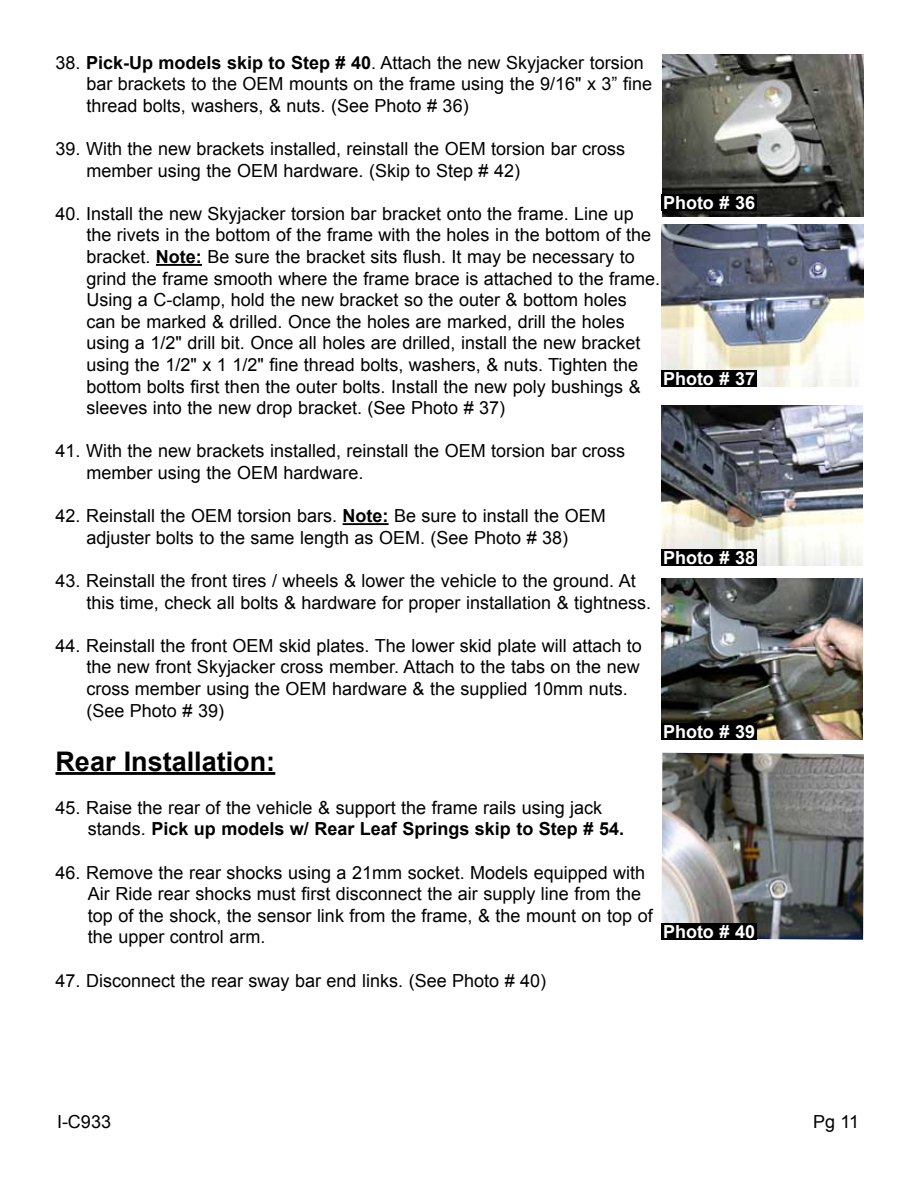
<style>
.page{position:relative;width:918px;height:1188px;background:#fff}
.page>*{position:absolute;margin:0;border:0;box-sizing:border-box;transform-origin:0 0}
.t1{font:700 27px "Arial";color:#000}
.t2{font:18px/21.6px "Arial";color:#000}
.t3{font:700 18px "Arial";color:#fff}
.s1{font-weight:700}
</style>
<div class="page">
<hr style="left:156px;top:264px;width:46px;height:2px;background:#000">
<hr style="left:343px;top:523px;width:46px;height:2px;background:#000">
<hr style="left:56px;top:772px;width:219px;height:3px;background:#000">
<img style="left:662px;top:54px;width:202px;height:162px">
<img style="left:662px;top:225px;width:202px;height:162px">
<div style="left:662px;top:195px;width:95px;height:16px;background:#000"></div>
<div style="left:662px;top:371px;width:95px;height:16px;background:#000"></div>
<img style="left:662px;top:405px;width:200px;height:161px">
<div style="left:662px;top:550px;width:95px;height:16px;background:#000"></div>
<img style="left:661px;top:579px;width:201px;height:161px">
<div style="left:662px;top:723px;width:95px;height:17px;background:#000"></div>
<img style="left:662px;top:753px;width:202px;height:187px">
<div style="left:662px;top:924px;width:95px;height:16px;background:#000"></div>
<p class="t2" style="left:86px;top:52px;width:567px;text-indent:-31px">38. <span class="s1">Pick-Up models skip to Step # 40</span>. Attach the new Skyjacker torsion bar brackets to the OEM mounts on the frame using the 9/16" x 3” fine thread bolts, washers, &amp; nuts. (See Photo # 36)</p>
<p class="t2" style="left:86px;top:138px;width:540px;text-indent:-31px">39. With the new brackets installed, reinstall the OEM torsion bar cross member using the OEM hardware. (Skip to Step # 42)</p>
<p class="t2" style="left:86px;top:203px;width:575px;text-indent:-31px">40. Install the new Skyjacker torsion bar bracket onto the frame. Line up the rivets in the bottom of the frame with the holes in the bottom of the bracket. <span class="s1">Note:</span> Be sure the bracket sits flush. It may be necessary to grind the frame smooth where the frame brace is attached to the frame.<br>Using a C-clamp, hold the new bracket so the outer &amp; bottom holes<br>can be marked &amp; drilled. Once the holes are marked, drill the holes using a 1/2" drill bit. Once all holes are drilled, install the new bracket using the 1/2" x 1 1/2" fine thread bolts, washers, &amp; nuts. Tighten the bottom bolts first then the outer bolts. Install the new poly bushings &amp; sleeves into the new drop bracket. (See Photo # 37)</p>
<p class="t2" style="left:86px;top:440px;width:540px;text-indent:-31px">41. With the new brackets installed, reinstall the OEM torsion bar cross member using the OEM hardware.</p>
<p class="t2" style="left:56px;top:505px;width:552px;text-align:center">42. Reinstall the OEM torsion bars. <span class="s1">Note:</span> Be sure to install the OEM adjuster bolts to the same length as OEM. (See Photo # 38)</p>
<p class="t2" style="left:86px;top:570px;width:566px;text-indent:-31px">43. Reinstall the front tires / wheels &amp; lower the vehicle to the ground. At this time, check all bolts &amp; hardware for proper installation &amp; tightness.</p>
<p class="t2" style="left:86px;top:635px;width:557px;text-indent:-31px">44. Reinstall the front OEM skid plates. The lower skid plate will attach to the new front Skyjacker cross member. Attach to the tabs on the new cross member using the OEM hardware &amp; the supplied 10mm nuts. (See Photo # 39)</p>
<h1 class="t1" style="left:56px;top:743px;width:221px">Rear Installation:</h1>
<p class="t2" style="left:88px;top:797px;width:538px;text-indent:-32px">45. Raise the rear of the vehicle &amp; support the frame rails using jack stands. <span class="s1">Pick up models w/ Rear Leaf Springs skip to Step # 54.</span></p>
<p class="t2" style="left:88px;top:862px;width:566px;text-indent:-32px">46. Remove the rear shocks using a 21mm socket. Models equipped with Air Ride rear shocks must first disconnect the air supply line from the top of the shock, the sensor link from the frame, &amp; the mount on top of the upper control arm.</p>
<p class="t2" style="left:56px;top:970px;width:492px">47. Disconnect the rear sway bar end links. (See Photo # 40)</p>
<p class="t3" style="left:663px;top:191px;width:94px">Photo # 36</p>
<p class="t3" style="left:663px;top:367px;width:94px">Photo # 37</p>
<p class="t3" style="left:663px;top:546px;width:94px">Photo # 38</p>
<p class="t3" style="left:663px;top:720px;width:94px">Photo # 39</p>
<p class="t3" style="left:663px;top:920px;width:94px">Photo # 40</p>
<p class="t2" style="left:57px;top:1111px;width:56px">I-C933</p>
<p class="t2" style="left:813px;top:1111px;width:48px">Pg 11</p>
</div>
